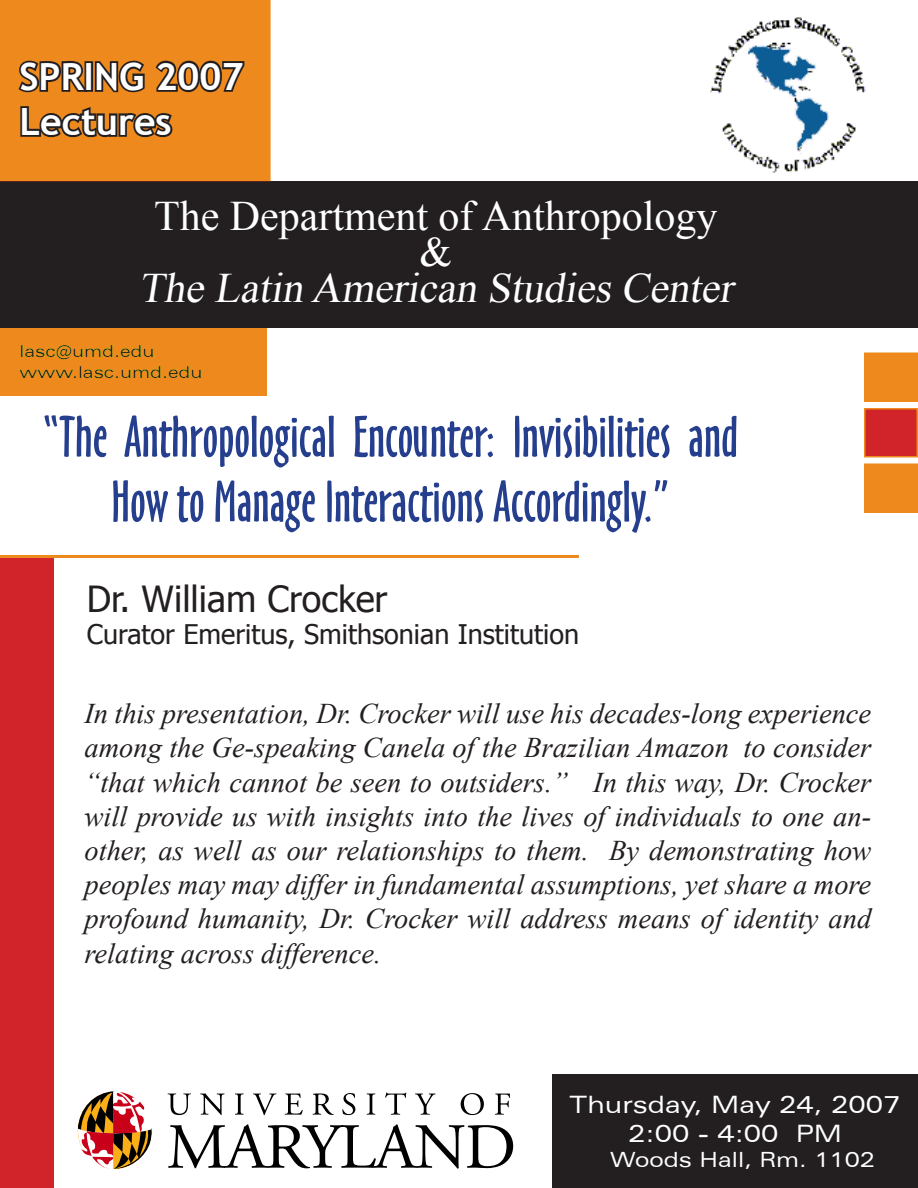
<style>
.page{position:relative;width:918px;height:1188px;background:#fff}
.page>*{position:absolute;margin:0;border:0;box-sizing:border-box;transform-origin:0 0}
.t1{font:54px/64.8px "Oz Handicraft BT";color:#253f8e;text-align:center}
.t2{font:italic 42px "Times New Roman";color:#fff}
.t3{font:42px "Times New Roman";color:#fff}
.t4{font:700 37.5px "Trebuchet MS";color:#fff}
.t5{font:36px "Tahoma";color:#231f20}
.t6{font:italic 28.5px/34.2px "Times New Roman";color:#231f20;text-align:justify}
.t7{font:27px "Tahoma";color:#231f20}
.t8{font:expanded 24px "Zurich BT";color:#fff}
.t9{font:expanded 21px "Zurich BT";color:#fff}
.t10{font:expanded 16.5px/20.4px "Zurich BT";color:#231f20}
</style>
<div class="page">
<div style="left:0;top:328px;width:266px;height:68px;background:#ed891d"></div>
<div style="left:0;top:182px;width:918px;height:146px;background:#231f20"></div>
<div style="left:553px;top:1075px;width:364px;height:112px;background:#231f20"></div>
<div style="left:552px;top:1074px;width:366px;height:114px;border:2px solid #231f20"></div>
<hr style="left:0;top:555px;width:579px;height:3px;background:#ed891d">
<div style="left:1px;top:1px;width:269px;height:180px;background:#ed891d"></div>
<div style="left:0;top:0;width:271px;height:181px;border:2px solid #ed891d"></div>
<div style="left:865px;top:353px;width:52px;height:48px;background:#ed891d"></div>
<div style="left:864px;top:352px;width:54px;height:50px;border:2px solid #ed891d"></div>
<div style="left:865px;top:409px;width:52px;height:48px;background:#d1232a"></div>
<div style="left:864px;top:408px;width:54px;height:50px;border:2px solid #ed891d"></div>
<div style="left:865px;top:464px;width:52px;height:48px;background:#ed891d"></div>
<div style="left:864px;top:464px;width:54px;height:49px;border:2px solid #ed891d"></div>
<div style="left:1px;top:559px;width:52px;height:628px;background:#d1232a"></div>
<div style="left:0;top:558px;width:54px;height:630px;border:2px solid #d1232a"></div>
<svg style="left:168px;top:1124px;width:345px;height:45px"></svg>
<svg style="left:168px;top:1093px;width:23px;height:22px"></svg>
<svg style="left:200px;top:1093px;width:25px;height:22px"></svg>
<svg style="left:235px;top:1093px;width:9px;height:22px"></svg>
<svg style="left:253px;top:1093px;width:23px;height:22px"></svg>
<svg style="left:285px;top:1093px;width:18px;height:22px"></svg>
<svg style="left:313px;top:1093px;width:21px;height:22px"></svg>
<svg style="left:342px;top:1093px;width:13px;height:22px"></svg>
<svg style="left:367px;top:1093px;width:8px;height:22px"></svg>
<svg style="left:385px;top:1093px;width:21px;height:22px"></svg>
<svg style="left:415px;top:1093px;width:21px;height:22px"></svg>
<svg style="left:461px;top:1093px;width:23px;height:22px"></svg>
<svg style="left:495px;top:1093px;width:15px;height:22px"></svg>
<svg style="left:77px;top:1091px;width:75px;height:78px"></svg>
<svg style="left:18px;top:60px;width:127px;height:33px"></svg>
<svg style="left:155px;top:60px;width:90px;height:33px"></svg>
<svg style="left:20px;top:106px;width:153px;height:32px"></svg>
<img style="left:710px;top:17px;width:156px;height:156px">
<p class="t4" style="left:20px;top:53px;width:225px">SPRING 2007</p>
<p class="t4" style="left:20px;top:98px;width:154px">Lectures</p>
<p class="t3" style="left:154px;top:187px;width:565px">The Department of Anthropology</p>
<p class="t3" style="left:419px;top:223px;width:34px">&amp;</p>
<p class="t2" style="left:138px;top:259px;width:605px">The Latin American Studies Center</p>
<p class="t10" style="left:20px;top:341px;width:184px">lasc@umd.edu www.lasc.umd.edu</p>
<p class="t1" style="left:42px;top:405px;width:697px">“The Anthropological Encounter: Invisibilities and<br>How to Manage Interactions Accordingly.”</p>
<p class="t5" style="left:87px;top:575px;width:302px">Dr. William Crocker</p>
<p class="t7" style="left:87px;top:617px;width:494px">Curator Emeritus, Smithsonian Institution</p>
<p class="t6" style="left:84px;top:696px;width:788px">In this presentation, Dr. Crocker will use his decades-long experience among the Ge-speaking Canela of the Brazilian Amazon to consider “that which cannot be seen to outsiders.” In this way, Dr. Crocker will provide us with insights into the lives of individuals to one an&shy;other, as well as our relationships to them. By demonstrating how peoples may may differ in fundamental assumptions, yet share a more profound humanity, Dr. Crocker will address means of identity and relating across difference.</p>
<p class="t8" style="left:570px;top:1091px;width:332px">Thursday, May 24, 2007</p>
<p class="t8" style="left:628px;top:1119px;width:215px">2:00 - 4:00 PM</p>
<p class="t9" style="left:610px;top:1147px;width:266px">Woods Hall, Rm. 1102</p>
</div>
